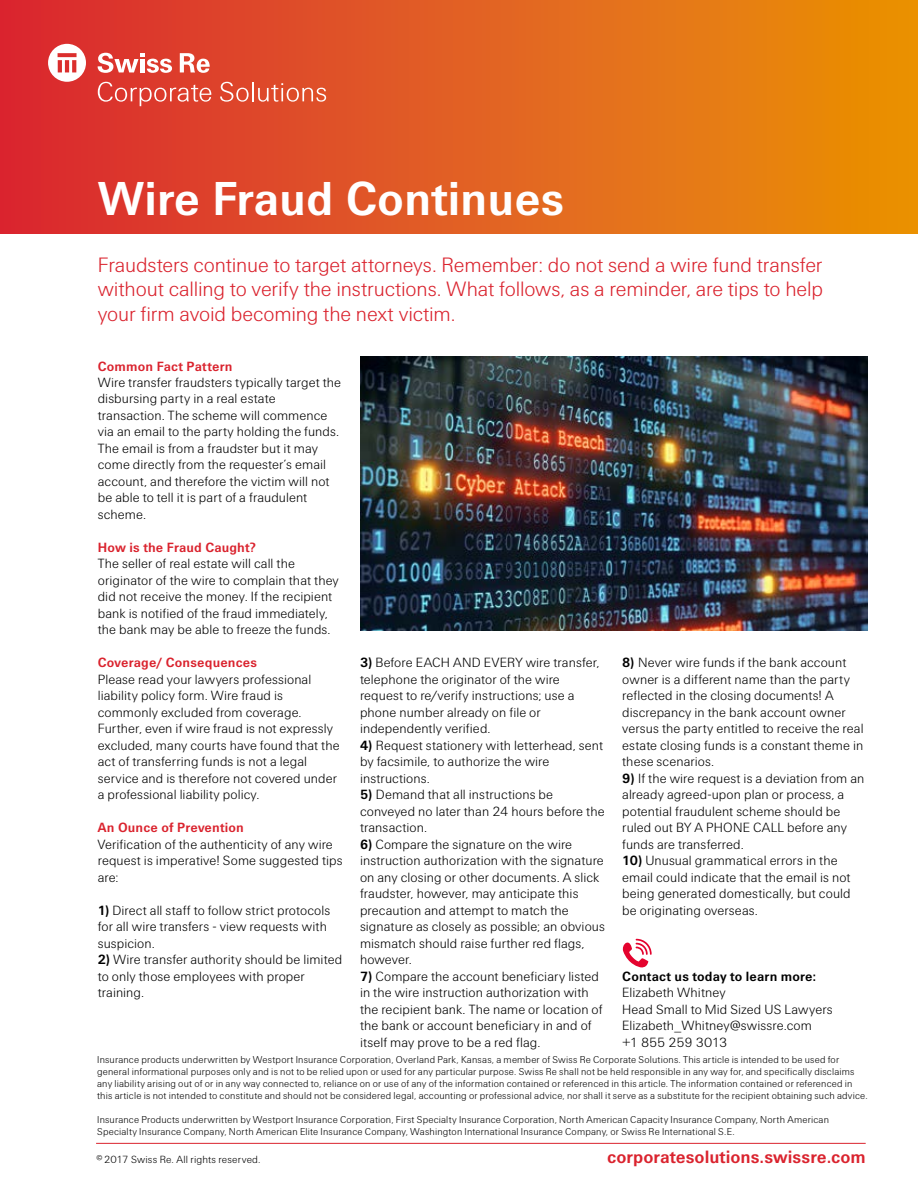
<style>
.page{position:relative;width:918px;height:1188px;background:#fff}
.page>*{position:absolute;margin:0;border:0;box-sizing:border-box;transform-origin:0 0}
.t1{font:700 48px "Swiss Re Sans OT";color:#fff}
.t2{font:300 21px/24.8px "Swiss Re Sans OT";letter-spacing:-.01em;color:#da232e;text-align:justify}
.t3{font:700 18px "Swiss Re Sans OT";color:#da232e}
.t4{font:300 13.5px/16.5px "Swiss Re Sans OT";letter-spacing:.005em;color:#000}
.t5{font:700 13.5px "Swiss Re Sans OT";letter-spacing:.01em;color:#da232e}
.t6{font:700 13.5px "Swiss Re Sans OT";letter-spacing:.015em;color:#000}
.t7{font:300 10.5px "Swiss Re Sans OT";letter-spacing:.015em;color:#000}
.t8{font:300 10.05px/12px "Swiss Re Sans OT";letter-spacing:.02em;color:#000}
.s1{font-weight:700}
</style>
<div class="page">
<svg style="left:622px;top:939px;width:30px;height:29px"></svg>
<div style="left:0;top:0;width:918px;height:233px;background:linear-gradient(to right,#d92836,#ea9408)"></div>
<svg style="left:48px;top:44px;width:38px;height:38px"></svg>
<svg style="left:98px;top:53px;width:74px;height:20px"></svg>
<svg style="left:180px;top:53px;width:30px;height:20px"></svg>
<svg style="left:98px;top:82px;width:113px;height:24px;background:#e25b50"></svg>
<svg style="left:220px;top:82px;width:106px;height:20px;background:#e46f56"></svg>
<hr style="left:96px;top:1143px;width:770px;height:1px;background:#da232e">
<img style="left:360px;top:357px;width:507px;height:273px">
<h1 class="t1" style="left:98px;top:171px;width:468px">Wire Fraud Continues</h1>
<h2 class="t2" style="left:98px;top:252px;width:727px">Fraudsters continue to target attorneys. Remember: do not send a wire fund transfer without calling to verify the instructions. What follows, as a reminder, are tips to help your firm avoid becoming the next victim.</h2>
<p class="t5" style="left:98px;top:358px;width:136px">Common Fact Pattern</p>
<p class="t4" style="left:98px;top:374px;width:245px">Wire transfer fraudsters typically target the disbursing party in a real estate transaction. The scheme will commence via an email to the party holding the funds.<br>The email is from a fraudster but it may come directly from the requester’s email account, and therefore the victim will not be able to tell it is part of a fraudulent scheme.</p>
<p class="t5" style="left:98px;top:539px;width:159px">How is the Fraud Caught?</p>
<p class="t4" style="left:98px;top:556px;width:243px">The seller of real estate will call the originator of the wire to complain that they did not receive the money. If the recipient bank is notified of the fraud immediately, the bank may be able to freeze the funds.</p>
<p class="t5" style="left:98px;top:655px;width:161px">Coverage/ Consequences</p>
<p class="t4" style="left:98px;top:671px;width:243px">Please read your lawyers professional liability policy form. Wire fraud is commonly excluded from coverage.<br>Further, even if wire fraud is not expressly excluded, many courts have found that the act of transferring funds is not a legal service and is therefore not covered under a professional liability policy.</p>
<p class="t5" style="left:98px;top:820px;width:148px">An Ounce of Prevention</p>
<p class="t4" style="left:98px;top:836px;width:246px">Verification of the authenticity of any wire request is imperative! Some suggested tips are:</p>
<p class="t4" style="left:98px;top:902px;width:234px"><span class="s1">1)</span> Direct all staff to follow strict protocols for all wire transfers - view requests with suspicion.</p>
<p class="t4" style="left:98px;top:952px;width:246px"><span class="s1">2)</span> Wire transfer authority should be limited to only those employees with proper training.</p>
<p class="t4" style="left:622px;top:655px;width:243px"><span class="s1">8)</span> Never wire funds if the bank account owner is a different name than the party reflected in the closing documents! A discrepancy in the bank account owner versus the party entitled to receive the real estate closing funds is a constant theme in these scenarios.</p>
<p class="t4" style="left:622px;top:770px;width:244px"><span class="s1">9)</span> If the wire request is a deviation from an already agreed-upon plan or process, a potential fraudulent scheme should be ruled out BY A PHONE CALL before any funds are transferred.</p>
<p class="t4" style="left:622px;top:853px;width:230px"><span class="s1">10)</span> Unusual grammatical errors in the email could indicate that the email is not being generated domestically, but could be originating overseas.</p>
<p class="t4" style="left:360px;top:655px;width:241px"><span class="s1">3)</span> Before EACH AND EVERY wire transfer, telephone the originator of the wire request to re/verify instructions; use a phone number already on file or independently verified.</p>
<p class="t4" style="left:360px;top:737px;width:245px"><span class="s1">4)</span> Request stationery with letterhead, sent by facsimile, to authorize the wire instructions.</p>
<p class="t4" style="left:360px;top:787px;width:246px"><span class="s1">5)</span> Demand that all instructions be conveyed no later than 24 hours before the transaction.</p>
<p class="t4" style="left:360px;top:836px;width:247px"><span class="s1">6)</span> Compare the signature on the wire instruction authorization with the signature on any closing or other documents. A slick fraudster, however, may anticipate this precaution and attempt to match the signature as closely as possible; an obvious mismatch should raise further red flags, however.</p>
<p class="t4" style="left:360px;top:968px;width:244px"><span class="s1">7)</span> Compare the account beneficiary listed in the wire instruction authorization with the recipient bank. The name or location of the bank or account beneficiary in and of itself may prove to be a red flag.</p>
<p class="t6" style="left:622px;top:968px;width:195px">Contact us today to learn more:</p>
<p class="t4" style="left:622px;top:985px;width:212px">Elizabeth Whitney<br>Head Small to Mid Sized US Lawyers<br>Elizabeth_Whitney@swissre.com<br>+1 855 259 3013</p>
<p class="t8" style="left:97px;top:1054px;width:772px">Insurance products underwritten by Westport Insurance Corporation, Overland Park, Kansas, a member of Swiss Re Corporate Solutions. This article is intended to be used for general informational purposes only and is not to be relied upon or used for any particular purpose. Swiss Re shall not be held responsible in any way for, and specifically disclaims any liability arising out of or in any way connected to, reliance on or use of any of the information contained or referenced in this article. The information contained or referenced in this article is not intended to constitute and should not be considered legal, accounting or professional advice, nor shall it serve as a substitute for the recipient obtaining such advice.</p>
<p class="t8" style="left:97px;top:1114px;width:733px">Insurance Products underwritten by Westport Insurance Corporation, First Specialty Insurance Corporation, North American Capacity Insurance Company, North American<br>Specialty Insurance Company, North American Elite Insurance Company, Washington International Insurance Company, or Swiss Re International S.E.</p>
<h3 class="t3" style="left:607px;top:1146px;width:260px">corporatesolutions.swissre.com</h3>
<p class="t7" style="left:96px;top:1153px;width:166px">©2017 Swiss Re. All rights reserved.</p>
</div>
